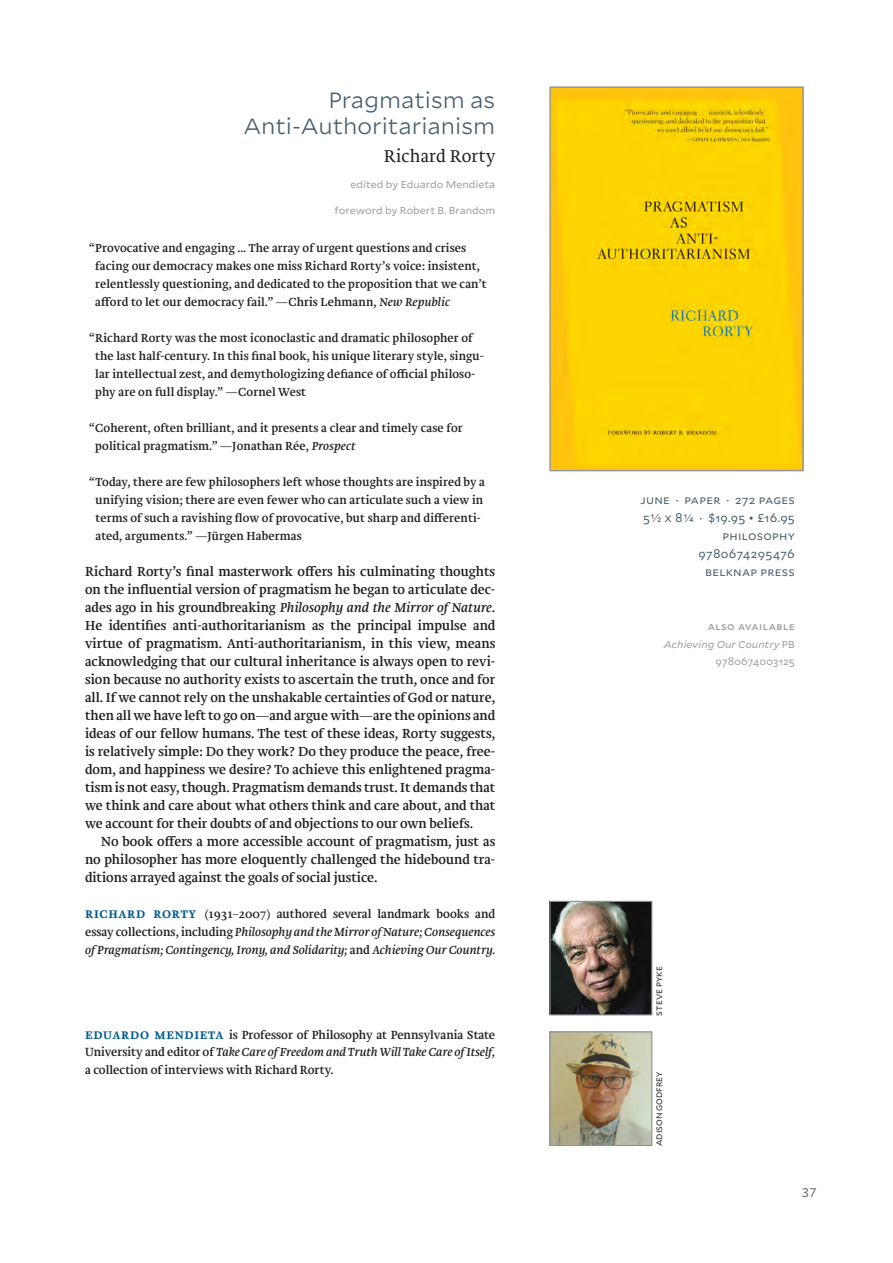
<style>
.page{position:relative;width:893px;height:1263px;background:#fff}
.page>*{position:absolute;margin:0;border:0;box-sizing:border-box;transform-origin:0 0}
.t1{font:300 21px/25.5px "Mallory MP";color:#455d6d;text-align:right}
.t2{font:300 18px "Brioni Std";letter-spacing:.01em;color:#231f20}
.t3{font:13.5px/18px "Brioni Std";color:#231f20;text-align:justify}
.t4{font:italic 12.15px/18px "Brioni Std";color:#231f20;text-align:justify}
.t5{font:12.15px/17.5px "Brioni Std";color:#231f20;text-align:justify}
.t6{font:12px/18px "Brioni Std";letter-spacing:.01em;color:#231f20}
.t7{font:12px "Mallory MP";color:#6c6d70}
.t8{font:10.8px "Mallory MP";letter-spacing:.025em;color:#445c6c}
.t9{font:9.45px "Mallory MP";color:#999a9d}
.t10{font:italic 9.45px "Mallory MP";color:#999a9d}
.t11{font:500 9.45px "Mallory MP";letter-spacing:.05em;color:#999a9d}
.t12{font:7.5px "Mallory MP";color:#231f20}
.s1{font-style:italic}
.s2{font-weight:500;font-style:normal;font-size:13.5px;color:#015b90}
.s3{font-style:normal}
.s4{font-weight:500;font-size:13.5px;color:#015b90}
</style>
<div class="page">
<img style="left:551px;top:88px;width:251px;height:381px">
<div style="left:549px;top:86px;width:255px;height:385px;border:1px solid #8e9294"></div>
<img style="left:551px;top:1033px;width:99px;height:111px">
<div style="left:549px;top:1031px;width:103px;height:115px;border:1px solid #8e9294"></div>
<img style="left:551px;top:903px;width:99px;height:110px">
<div style="left:549px;top:901px;width:103px;height:114px;border:1px solid #8e9294"></div>
<h1 class="t1" style="left:243px;top:87px;width:253px">Pragmatism as<br>Anti-Authoritarianism</h1>
<p class="t2" style="left:384px;top:144px;width:113px">Richard Rorty</p>
<p class="t9" style="left:351px;top:177px;width:146px">edited by Eduardo Mendieta</p>
<p class="t9" style="left:334px;top:203px;width:162px">foreword by Robert B. Brandom</p>
<p class="t6" style="left:95px;top:239px;width:393px;text-indent:-6px">"Provocative and engaging … The array of urgent questions and crises facing our democracy makes one miss Richard Rorty's voice: insistent, reIentIessIy questioning, and dedicated to the proposition that we can't afford to Iet our democracy faiI." —Chris Lehmann, <span class="s1">New Republic</span></p>
<p class="t6" style="left:95px;top:329px;width:390px;text-indent:-6px">"Richard Rorty was the most iconocIastic and dramatic phiIosopher of the Iast haIf-century. In this finaI book, his unique Iiterary styIe, singu-Iar inteIIectuaI zest, and demythoIogizing defiance of officiaI phiIoso&shy;phy are on fuII dispIay." —CorneI West</p>
<p class="t6" style="left:95px;top:419px;width:369px;text-indent:-6px">"Coherent, often briIIiant, and it presents a cIear and timeIy case for poIiticaI pragmatism." —Jonathan Rée, <span class="s1">prospect</span></p>
<p class="t6" style="left:89px;top:473px;width:397px;text-align:center">"Today, there are few phiIosophers Ieft whose thoughts are inspired by a unifying vision; there are even fewer who can articuIate such a view in terms of such a ravishing flow of provocative, but sharp and differenti-</p>
<p class="t6" style="left:96px;top:527px;width:208px">ated, arguments." —Jürgen Habermas</p>
<p class="t3" style="left:85px;top:563px;width:412px">Richard Rorty's finaI masterwork offers his cuIminating thoughts</p>
<p class="t3" style="left:85px;top:599px;width:412px">ades ago in his groundbreaking <span class="s1">philosophy and the Mirror of Nature</span>.<br>He identifies anti-authoritarianism as the principaI impuIse and virtue of pragmatism. Anti-authoritarianism, in this view, means</p>
<p class="t3" style="left:85px;top:671px;width:412px">sion because no authority exists to ascertain the truth, once and for aII. If we cannot reIy on the unshakabIe certainties of God or nature, then aII we have Ieft to go on—and argue with—are the opinions and ideas of our feIIow humans. The test of these ideas, Rorty suggests,</p>
<p class="t3" style="left:85px;top:779px;width:412px">tism is not easy, though. Pragmatism demands trust. It demands that we think and care about what others think and care about, and that we account for their doubts of and objections to our own beIiefs.</p>
<p class="t3" style="left:101px;top:833px;width:396px">No book offers a more accessibIe account of pragmatism, just as</p>
<p class="t3" style="left:85px;top:869px;width:294px">ditions arrayed against the goaIs of sociaI justice.</p>
<p class="t3" style="left:85px;top:581px;width:412px">on the influentiaI version of pragmatism he began to articuIate dec-</p>
<p class="t3" style="left:85px;top:653px;width:412px">acknowIedging that our cuIturaI inheritance is aIways open to revi-</p>
<p class="t3" style="left:85px;top:743px;width:412px">is reIativeIy simpIe: Do they work? Do they produce the peace, free&shy;dom, and happiness we desire? To achieve this enIightened pragma-</p>
<p class="t3" style="left:85px;top:851px;width:412px">no phiIosopher has more eIoquentIy chaIIenged the hidebound tra-</p>
<p class="t4" style="left:85px;top:905px;width:412px"><span class="s2">RICHARD RORTY</span> <span class="s3">(1931–2oo7) authored severaI Iandmark books and essay coIIections, incIuding</span> philosophy and the Mirror of Nature; Consequences of pragmatism; Contingency, Irony, and solidarity; <span class="s3">and</span> Achieving Our Country.</p>
<p class="t5" style="left:85px;top:1026px;width:412px"><span class="s4">EDUARDO MENDIETA</span> is Professor of PhiIosophy at PennsyIvania State University and editor of <span class="s1">Take Care of Freedom and Truth Will Take Care of Itself, </span>a coIIection of interviews with Richard Rorty.</p>
<p class="t8" style="left:640px;top:492px;width:156px">JUNE . PAPER . 272 PAGES</p>
<p class="t8" style="left:643px;top:510px;width:153px">51/2 X 81/4 . $19.95 • £16.95</p>
<p class="t8" style="left:723px;top:528px;width:74px">PHILOSOPHY</p>
<p class="t8" style="left:698px;top:546px;width:98px">978o674295476</p>
<p class="t8" style="left:705px;top:564px;width:91px">BELKNAP PRESS</p>
<p class="t11" style="left:708px;top:619px;width:89px">ALSO AVAILABLE</p>
<p class="t10" style="left:664px;top:637px;width:133px">AchieVing Our Country <span class="s3">PB</span></p>
<p class="t9" style="left:715px;top:655px;width:81px">978o674oo3125</p>
<p class="t12" style="left:654px;top:1015px;width:51px;rotate:-90deg">STEVE PYKE</p>
<p class="t12" style="left:654px;top:1146px;width:76px;rotate:-90deg">ADISON GODFREY</p>
<p class="t7" style="left:802px;top:1183px;width:16px">37</p>
</div>
